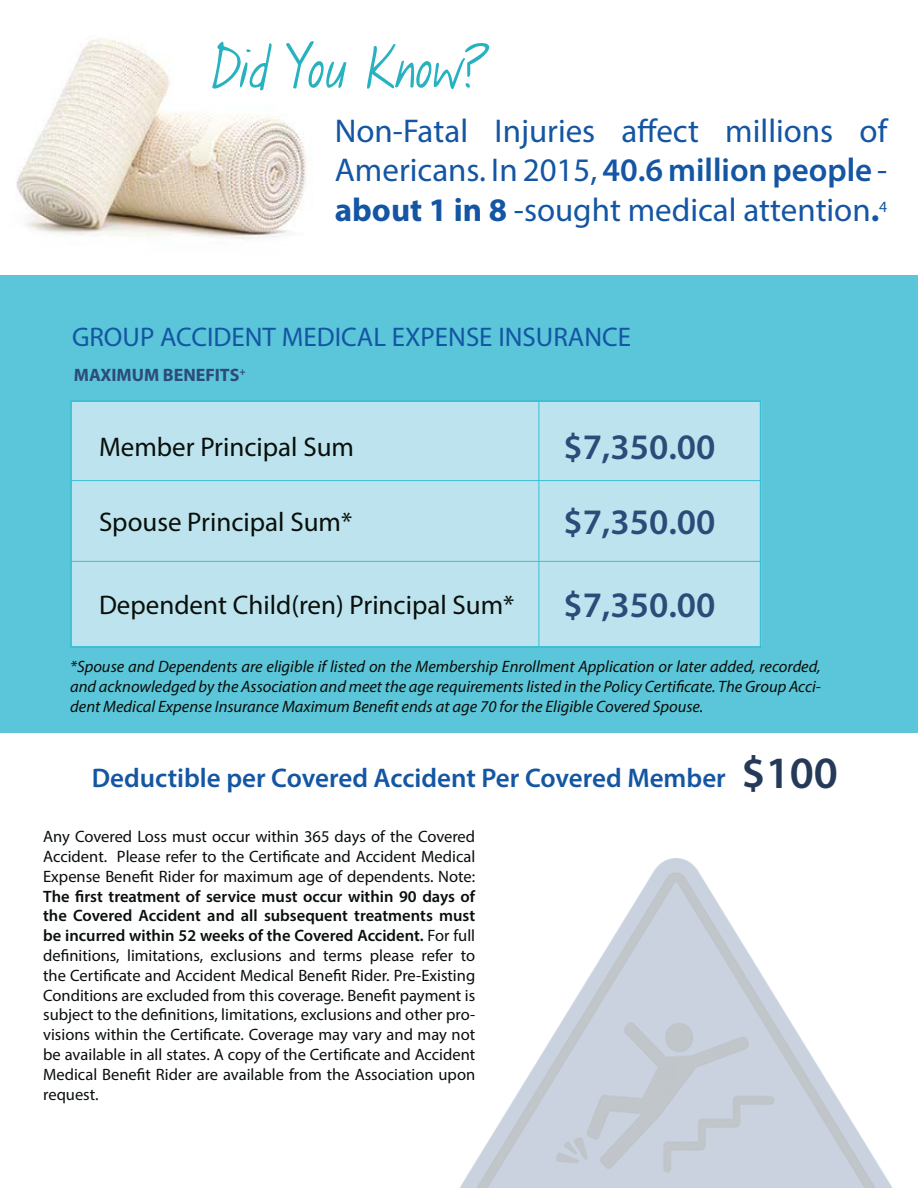
<style>
.page{position:relative;width:918px;height:1188px;background:#fff}
.page>*{position:absolute;margin:0;border:0;box-sizing:border-box;transform-origin:0 0}
.t1{font:54px "KG Hope For A Cure";color:#27b2bf}
.t2{font:600 36px/75px "Myriad Pro";color:#2c4b78}
.t3{font:33px/39.6px "Myriad Pro";color:#1456a3;text-align:justify}
.t4{font:27px "Myriad Pro";color:#090f0a}
.t5{font:600 27px "Myriad Pro";color:#1456a3}
.t6{font:27px "Myriad Pro";color:#1456a3}
.t7{font:700 18px "Myriad Pro";color:#2c4b78}
.t8{font:16.5px/19.8px "Myriad Pro";color:#090f0a;text-align:justify}
.t9{font:italic 16.5px/19.8px "Myriad Pro";color:#090f0a;text-align:justify}
.s1{font-weight:600}
.s2{font-weight:700}
.s3{font-size:45px;color:#243a58}
</style>
<div class="page">
<img style="left:16px;top:38px;width:291px;height:200px">
<div style="left:0;top:275px;width:918px;height:458px;background:#5bc5d9"></div>
<div style="left:70px;top:401px;width:691px;height:245px;background:#bde4ee"></div>
<hr style="left:71px;top:480px;width:689px;height:1px;background:#3abfd5">
<hr style="left:71px;top:561px;width:689px;height:1px;background:#3abfd5">
<hr style="left:538px;top:402px;width:1px;height:245px;background:#3abfd5">
<div style="left:70px;top:400px;width:691px;height:248px;border:2px solid #3abfd5"></div>
<img style="left:460px;top:859px;width:433px;height:329px">
<h1 class="t1" style="left:211px;top:38px;width:283px">Did You Know?</h1>
<h3 class="t3" style="left:335px;top:113px;width:554px">Non-Fatal Injuries affect millions of Americans. In 2015, <span class="s1">40.6 million people</span> - <span class="s2">about 1 in 8</span> -sought medical attention<span class="s2">.</span><sup>4</sup></h3>
<h3 class="t6" style="left:72px;top:327px;width:561px">GROUP ACCIDENT MEDICAL EXPENSE INSURANCE</h3>
<p class="t7" style="left:74px;top:365px;width:173px">MAXIMUM BENEFITS<sup>+</sup></p>
<h3 class="t4" style="left:99px;top:437px;width:257px">Member Principal Sum</h3>
<h3 class="t4" style="left:99px;top:512px;width:255px">Spouse Principal Sum*</h3>
<h3 class="t4" style="left:99px;top:595px;width:417px">Dependent Child(ren) Principal Sum*</h3>
<h2 class="t2" style="left:563px;top:412px;width:154px">$7,350.00 $7,350.00</h2>
<h2 class="t2" style="left:563px;top:569px;width:154px">$7,350.00</h2>
<p class="t9" style="left:70px;top:658px;width:752px">*Spouse and Dependents are eligible if listed on the Membership Enrollment Application or later added, recorded, and acknowledged by the Association and meet the age requirements listed in the Policy Certificate. The Group Acci&shy;dent Medical Expense Insurance Maximum Benefit ends at age 70 for the Eligible Covered Spouse.</p>
<h3 class="t5" style="left:92px;top:768px;width:748px">Deductible per Covered Accident Per Covered Member <span class="s3">$100</span></h3>
<p class="t8" style="left:43px;top:828px;width:434px">Any Covered Loss must occur within 365 days of the Covered Accident. Please refer to the Certificate and Accident Medical Expense Benefit Rider for maximum age of dependents. Note:</p>
<p class="t8" style="left:43px;top:887px;width:434px"><span class="s1">The first treatment of service must occur within 90 days of the Covered Accident and all subsequent treatments must be incurred within 52 weeks of the Covered Accident.</span> For full definitions, limitations, exclusions and terms please refer to the Certificate and Accident Medical Benefit Rider. Pre-Existing Conditions are excluded from this coverage. Benefit payment is subject to the definitions, limitations, exclusions and other pro&shy;visions within the Certificate. Coverage may vary and may not be available in all states. A copy of the Certificate and Accident Medical Benefit Rider are available from the Association upon request.</p>
</div>
